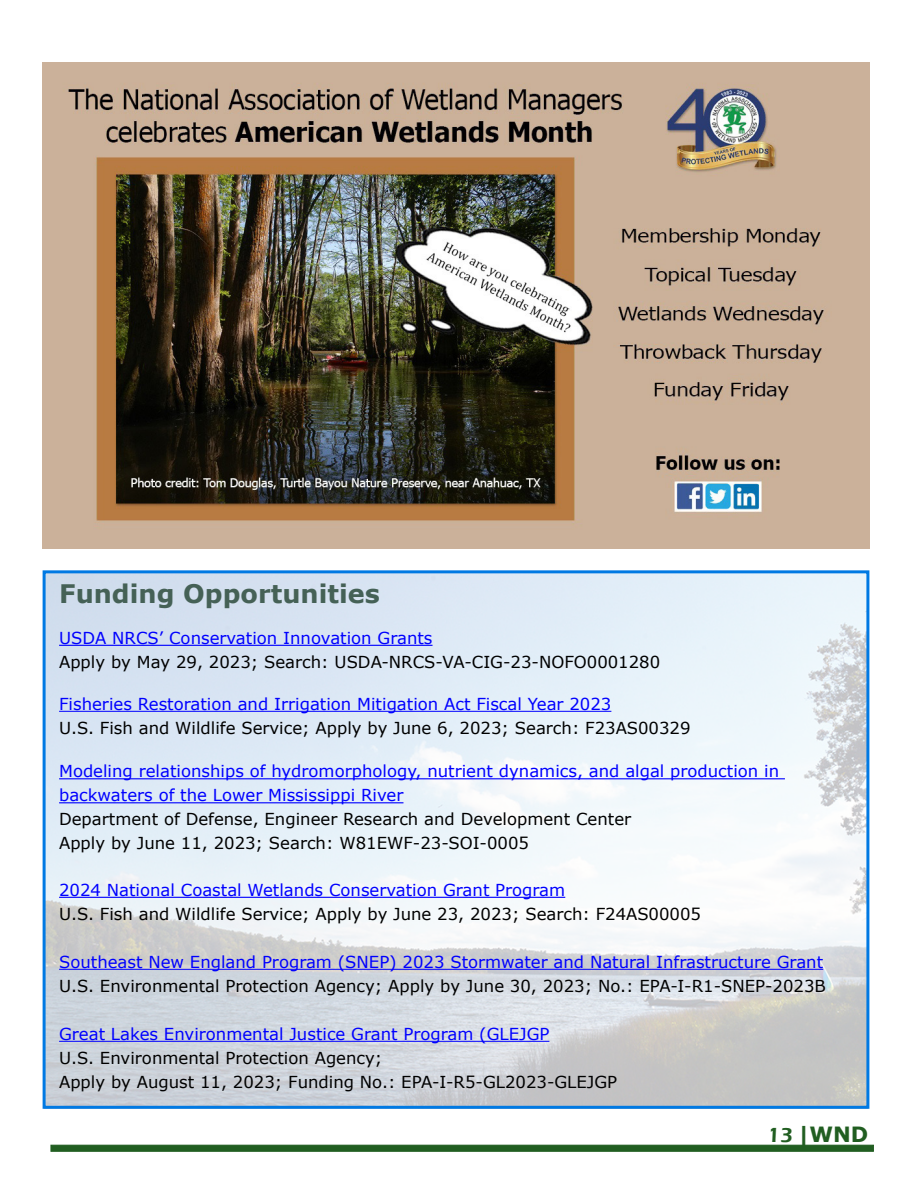
<style>
.page{position:relative;width:918px;height:1188px;background:#fff}
.page>*{position:absolute;margin:0;border:0;box-sizing:border-box;transform-origin:0 0}
.t1{font:700 25.5px "Verdana";color:#456156}
.t2{font:700 21px "Verdana";color:#215e21}
.t3{font:16.5px/24px "Verdana";color:#000}
.t4{font:16.5px/24px "Verdana";color:#00f}
.s1{font-family:"Eras ITC";font-weight:600}
</style>
<div class="page">
<div style="left:50px;top:1145px;width:824px;height:7px;background:#215e21;border:1px solid #215e21"></div>
<img style="left:43px;top:62px;width:826px;height:487px">
<img style="left:47px;top:574px;width:818px;height:531px">
<hr style="left:59px;top:645px;width:374px;height:1px;background:#00f">
<hr style="left:59px;top:711px;width:552px;height:1px;background:#00f">
<hr style="left:59px;top:778px;width:726px;height:1px;background:#00f">
<hr style="left:59px;top:802px;width:344px;height:1px;background:#00f">
<hr style="left:59px;top:897px;width:506px;height:1px;background:#00f">
<hr style="left:59px;top:969px;width:764px;height:1px;background:#00f">
<hr style="left:59px;top:1041px;width:490px;height:1px;background:#00f">
<div style="left:43px;top:570px;width:826px;height:539px;border:3px solid #0079e3"></div>
<h1 class="t1" style="left:59px;top:576px;width:322px">Funding Opportunities</h1>
<p class="t4" style="left:59px;top:626px;width:375px">USDA NRCS’ Conservation Innovation Grants</p>
<p class="t3" style="left:59px;top:650px;width:603px">Apply by May 29, 2023; Search: USDA-NRCS-VA-CIG-23-NOFO0001280</p>
<p class="t4" style="left:59px;top:692px;width:554px">Fisheries Restoration and Irrigation Mitigation Act Fiscal Year 2023</p>
<p class="t3" style="left:59px;top:716px;width:633px">U.S. Fish and Wildlife Service; Apply by June 6, 2023; Search: F23AS00329</p>
<p class="t4" style="left:59px;top:759px;width:722px">Modeling relationships of hydromorphology, nutrient dynamics, and algal production in backwaters of the Lower Mississippi River</p>
<p class="t3" style="left:59px;top:807px;width:574px">Department of Defense, Engineer Research and Development Center<br>Apply by June 11, 2023; Search: W81EWF-23-SOI-0005</p>
<p class="t4" style="left:59px;top:878px;width:508px">2024 National Coastal Wetlands Conservation Grant Program</p>
<p class="t3" style="left:59px;top:902px;width:644px">U.S. Fish and Wildlife Service; Apply by June 23, 2023; Search: F24AS00005</p>
<p class="t4" style="left:59px;top:950px;width:766px">Southeast New England Program (SNEP) 2023 Stormwater and Natural Infrastructure Grant</p>
<p class="t3" style="left:59px;top:974px;width:768px">U.S. Environmental Protection Agency; Apply by June 30, 2023; No.: EPA-I-R1-SNEP-2023B</p>
<p class="t4" style="left:59px;top:1022px;width:492px">Great Lakes Environmental Justice Grant Program (GLEJGP</p>
<p class="t3" style="left:59px;top:1046px;width:560px">U.S. Environmental Protection Agency;<br>Apply by August 11, 2023; Funding No.: EPA-I-R5-GL2023-GLEJGP</p>
<p class="t2" style="left:767px;top:1120px;width:103px"><span class="s1">13</span> |WND</p>
</div>
